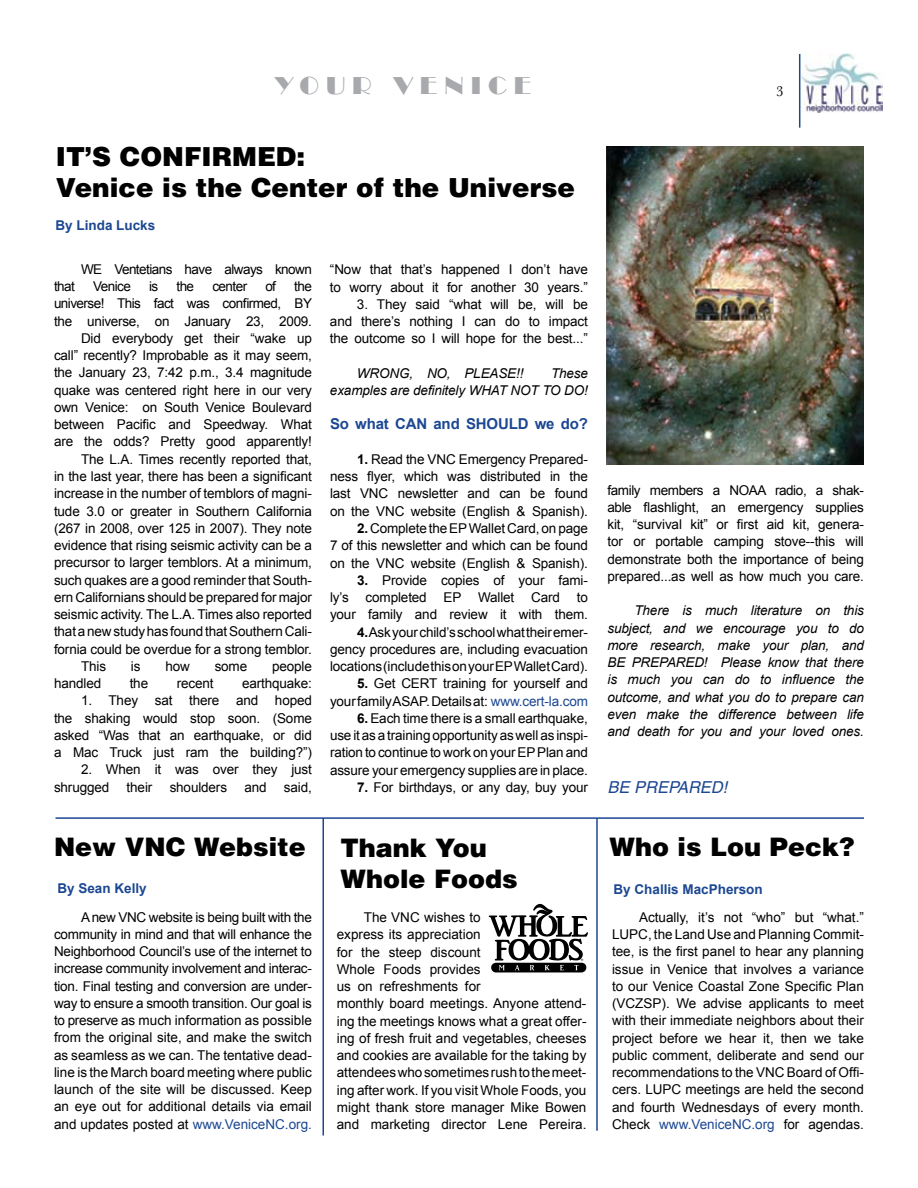
<style>
.page{position:relative;width:918px;height:1188px;background:#fff}
.page>*{position:absolute;margin:0;border:0;box-sizing:border-box;transform-origin:0 0}
.t1{font:900 26.25px/31.5px "Helvetica";color:#000}
.t2{font:900 25.5px/30.6px "Helvetica";color:#000}
.t3{font:24px "Broadway BT";letter-spacing:.29em;color:#a7a9ac}
.t4{font:italic 16.5px "Helvetica";color:#1c4792}
.t5{font:700 15px "Arial";letter-spacing:-.01em;color:#1c4792}
.t6{font:15px "Baskerville";color:#000}
.t7{font:13.5px/17.2px "Arial";letter-spacing:-.01em;color:#000;text-align:justify}
.t8{font:italic 13.5px/17.2px "Arial";letter-spacing:-.01em;color:#000;text-align:right}
.t9{font:13.5px "Arial";letter-spacing:-.04em;color:#000}
.t10{font:700 13.5px "Arial";color:#1c4792}
.s1{font-weight:700}
.s2{color:#1c4792}
</style>
<div class="page">
<img style="left:802px;top:54px;width:80px;height:58px">
<hr style="left:799px;top:54px;width:1px;height:74px;background:#1c4792">
<img style="left:606px;top:146px;width:258px;height:318px">
<hr style="left:596px;top:818px;width:2px;height:313px;background:#1c4792">
<hr style="left:322px;top:818px;width:2px;height:317px;background:#1c4792">
<hr style="left:56px;top:817px;width:808px;height:2px;background:#1c4792">
<svg style="left:488px;top:904px;width:100px;height:68px"></svg>
<h3 class="t3" style="left:275px;top:71px;width:258px">YOUR VENICE</h3>
<p class="t6" style="left:776px;top:83px;width:9px">3</p>
<h1 class="t1" style="left:56px;top:140px;width:126px">It’s Confirme</h1>
<h1 class="t1" style="left:56px;top:140px;width:521px;text-indent:220px">d:<br>Venice is the Center of the Universe</h1>
<p class="t10" style="left:56px;top:217px;width:101px">By Linda Lucks</p>
<p class="t9" style="left:81px;top:262px;width:232px">WE Ventetians have always known</p>
<p class="t7" style="left:54px;top:278px;width:22px">that</p>
<p class="t7" style="left:93px;top:278px;width:39px">Venice</p>
<p class="t7" style="left:149px;top:278px;width:11px">is</p>
<p class="t7" style="left:176px;top:278px;width:19px">the</p>
<p class="t7" style="left:212px;top:278px;width:36px">center</p>
<p class="t7" style="left:265px;top:278px;width:12px">of</p>
<p class="t7" style="left:294px;top:278px;width:19px">the</p>
<p class="t9" style="left:54px;top:296px;width:260px">universe! This fact was confirmed, BY</p>
<p class="t7" style="left:54px;top:312px;width:259px">the universe, on January 23, 2009.</p>
<p class="t7" style="left:81px;top:330px;width:232px">Did everybody get their “wake up</p>
<p class="t7" style="left:54px;top:347px;width:259px">call” recently? Improbable as it may seem,</p>
<p class="t7" style="left:54px;top:364px;width:259px">the January 23, 7:42 p.m., 3.4 magnitude</p>
<p class="t7" style="left:54px;top:381px;width:259px">quake was centered right here in our very</p>
<p class="t7" style="left:54px;top:399px;width:259px">own Venice: on South Venice Boulevard</p>
<p class="t7" style="left:54px;top:416px;width:259px">between Pacific and Speedway. What</p>
<p class="t7" style="left:54px;top:433px;width:259px">are the odds? Pretty good apparently!</p>
<p class="t7" style="left:81px;top:450px;width:232px">The L.A. Times recently reported that,</p>
<p class="t7" style="left:54px;top:468px;width:259px">in the last year, there has been a significant</p>
<p class="t7" style="left:54px;top:485px;width:259px">increase in the number of temblors of magni-</p>
<p class="t7" style="left:54px;top:502px;width:259px">tude 3.0 or greater in Southern California</p>
<p class="t7" style="left:54px;top:519px;width:259px">(267 in 2008, over 125 in 2007). They note</p>
<p class="t7" style="left:54px;top:537px;width:259px">evidence that rising seismic activity can be a</p>
<p class="t7" style="left:54px;top:554px;width:259px">precursor to larger temblors. At a minimum,</p>
<p class="t7" style="left:54px;top:571px;width:259px">such quakes are a good reminder that South-</p>
<p class="t7" style="left:54px;top:588px;width:259px">ern Californians should be prepared for major</p>
<p class="t7" style="left:54px;top:606px;width:260px">seismic activity. The L.A. Times also reported</p>
<p class="t7" style="left:54px;top:623px;width:259px">that a new study has found that Southern Cali-</p>
<p class="t7" style="left:54px;top:640px;width:259px">fornia could be overdue for a strong temblor.</p>
<p class="t7" style="left:81px;top:657px;width:27px">This</p>
<p class="t7" style="left:131px;top:657px;width:11px">is</p>
<p class="t7" style="left:165px;top:657px;width:26px">how</p>
<p class="t7" style="left:215px;top:657px;width:34px">some</p>
<p class="t7" style="left:272px;top:657px;width:41px">people</p>
<p class="t7" style="left:54px;top:675px;width:49px">handled</p>
<p class="t7" style="left:130px;top:675px;width:20px">the</p>
<p class="t7" style="left:177px;top:675px;width:38px">recent</p>
<p class="t7" style="left:242px;top:675px;width:71px">earthquake:</p>
<p class="t7" style="left:54px;top:692px;width:259px;text-indent:27px">1. They sat there and hoped the shaking would stop soon. (Some asked “Was that an earthquake, or did a Mac Truck just ram the building?”)</p>
<p class="t7" style="left:54px;top:761px;width:259px;text-indent:27px">2. When it was over they just shrugged</p>
<p class="t7" style="left:127px;top:778px;width:27px">their</p>
<p class="t7" style="left:170px;top:778px;width:59px">shoulders</p>
<p class="t7" style="left:244px;top:778px;width:24px">and</p>
<p class="t7" style="left:284px;top:778px;width:29px">said,</p>
<p class="t7" style="left:330px;top:261px;width:259px">“Now that that’s happened I don’t have to worry about it for another 30 years.”</p>
<p class="t7" style="left:330px;top:295px;width:259px;text-indent:27px">3. They said “what will be, will be and there’s nothing I can do to impact the outcome so I will hope for the best...”</p>
<p class="t8" style="left:357px;top:364px;width:168px">WRONG, NO, PLEASE!!</p>
<p class="t8" style="left:330px;top:364px;width:260px">These<br>examples are definitely WHAT NOT TO DO!</p>
<p class="t5" style="left:330px;top:416px;width:260px">So what CAN and SHOULD we do?</p>
<p class="t7" style="left:330px;top:451px;width:259px;text-indent:27px"><span class="s1">1.</span> Read the VNC Emergency Prepared&shy;ness flyer, which was distributed in the last VNC newsletter and can be found on the VNC website (English &amp; Spanish).</p>
<p class="t7" style="left:330px;top:520px;width:259px;text-indent:27px"><span class="s1">2.</span> Complete the EP Wallet Card, on page 7 of this newsletter and which can be found on the VNC website (English &amp; Spanish).</p>
<p class="t7" style="left:330px;top:571px;width:259px;text-indent:27px"><span class="s1">3.</span> Provide copies of your fami&shy;ly’s completed EP Wallet Card to your family and review it with them.</p>
<p class="t7" style="left:330px;top:623px;width:259px;text-indent:27px"><span class="s1">4.</span> Ask your child’s school what their emer&shy;gency procedures are, including evacuation locations (include this on your EP Wallet Card).</p>
<p class="t7" style="left:330px;top:675px;width:259px;text-align:right"><span class="s1">5.</span> Get CERT training for yourself and your family ASAP. Details at: <span class="s2">www.cert-la.com</span></p>
<p class="t7" style="left:330px;top:709px;width:259px;text-indent:27px"><span class="s1">6.</span> Each time there is a small earthquake, use it as a training opportunity as well as inspi&shy;ration to continue to work on your EP Plan and assure your emergency supplies are in place.</p>
<p class="t7" style="left:357px;top:778px;width:232px"><span class="s1">7.</span> For birthdays, or any day, buy your</p>
<p class="t7" style="left:608px;top:481px;width:258px">family members a NOAA radio, a shak&shy;able flashlight, an emergency supplies kit, “survival kit” or first aid kit, genera&shy;tor or portable camping stove--this will demonstrate both the importance of being prepared...as well as how much you care.</p>
<p class="t8" style="left:608px;top:602px;width:258px;text-align:justify;text-indent:27px">There is much literature on this subject, and we encourage you to do more research, make your plan, and BE PREPARED! Please know that there is much you can do to influence the outcome, and what you do to prepare can even make the difference between life and death for you and your loved ones.</p>
<p class="t4" style="left:608px;top:778px;width:121px">BE PREPARED!</p>
<h2 class="t2" style="left:54px;top:831px;width:253px">New VNC Website</h2>
<h2 class="t2" style="left:610px;top:831px;width:247px">Who is Lou Peck?</h2>
<p class="t10" style="left:614px;top:882px;width:151px">By Challis MacPherson</p>
<p class="t7" style="left:612px;top:908px;width:254px;text-indent:27px">Actually, it’s not “who” but “what.” LUPC, the Land Use and Planning Commit&shy;tee, is the first panel to hear any planning issue in Venice that involves a variance to our Venice Coastal Zone Specific Plan (VCZSP). We advise applicants to meet with their immediate neighbors about their project before we hear it, then we take public comment, deliberate and send our recommendations to the VNC Board of Offi&shy;cers. LUPC meetings are held the second and fourth Wednesdays of every month.<br>Check <span class="s2">www.VeniceNC.org</span> for agendas.</p>
<h2 class="t2" style="left:340px;top:832px;width:179px">Thank You<br>Whole Foods</h2>
<p class="t7" style="left:337px;top:909px;width:251px;text-align:left;text-indent:27px">The VNC wishes to<br>express its appreciation<br>for the steep discount<br>Whole Foods provides<br>us on refreshments for<br>monthly board meetings. Anyone attend&shy;ing the meetings knows what a great offer&shy;ing of fresh fruit and vegetables, cheeses and cookies are available for the taking by attendees who sometimes rush to the meet&shy;ing after work. If you visit Whole Foods, you might thank store manager Mike Bowen and marketing director Lene Pereira.</p>
<p class="t10" style="left:57px;top:881px;width:91px">By Sean Kelly</p>
<p class="t7" style="left:54px;top:908px;width:259px;text-indent:27px">A new VNC website is being built with the community in mind and that will enhance the Neighborhood Council’s use of the internet to increase community involvement and interac&shy;tion. Final testing and conversion are under&shy;way to ensure a smooth transition. Our goal is to preserve as much information as possible from the original site, and make the switch as seamless as we can. The tentative dead&shy;line is the March board meeting where public launch of the site will be discussed. Keep an eye out for additional details via email and updates posted at <span class="s2">www.VeniceNC.org.</span></p>
</div>
